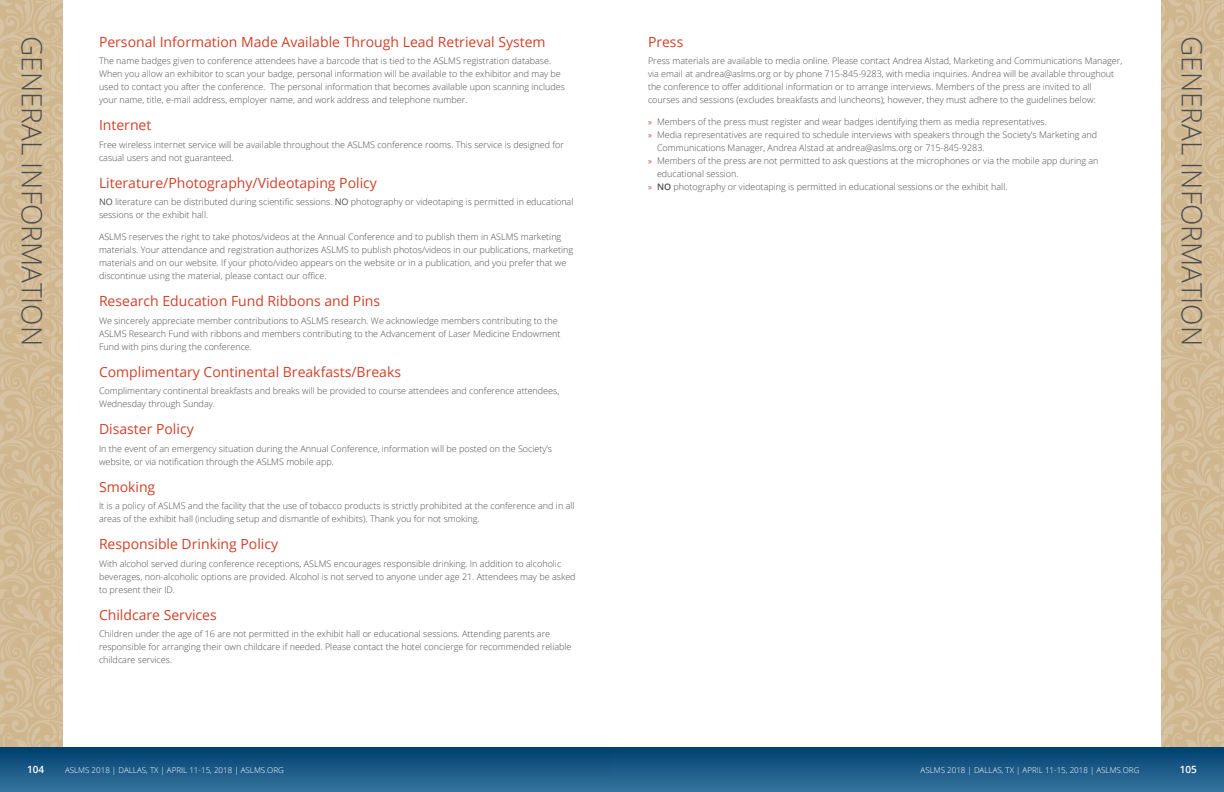
<style>
.page{position:relative;width:1224px;height:792px;background:#fff}
.page>*{position:absolute;margin:0;border:0;box-sizing:border-box;transform-origin:0 0}
.t1{font:300 28px "Open Sans";color:#4d4d4f}
.t2{font:14px "Open Sans";color:#d0412a}
.t3{font:600 10px "Open Sans";color:#fff}
.t4{font:300 9px/13px "Open Sans";color:#4d4d4f}
.t5{font:300 8px "Open Sans";color:#fff}
.s1{font-weight:400}
.s2{font-family:"Myriad Pro";font-weight:400;color:#d13d3d}
.s3{font-weight:600}
</style>
<div class="page">
<div style="left:0;top:0;width:63px;height:792px;background:linear-gradient(to right,#d2bb96,#d2bb97)"></div>
<div style="left:1161px;top:0;width:63px;height:792px;background:linear-gradient(to right,#d2bb97,#d2bb97)"></div>
<div style="left:0;top:747px;width:612px;height:45px;background:linear-gradient(to bottom,#003f6e,#3874a0)"></div>
<div style="left:612px;top:747px;width:612px;height:45px;background:linear-gradient(to bottom,#00416f,#3874a0)"></div>
<h2 class="t2" style="left:99px;top:32px;width:448px">Personal Information Made Available Through Lead Retrieval System</h2>
<p class="t4" style="left:99px;top:54px;width:467px">The name badges given to conference attendees have a barcode that is tied to the ASLMS registration database.<br>When you allow an exhibitor to scan your badge, personal information will be available to the exhibitor and may be used to contact you after the conference. The personal information that becomes available upon scanning includes your name, title, e-mail address, employer name, and work address and telephone number.</p>
<h2 class="t2" style="left:99px;top:116px;width:54px">Internet</h2>
<p class="t4" style="left:99px;top:138px;width:467px">Free wireless internet service will be available throughout the ASLMS conference rooms. This service is designed for casual users and not guaranteed.</p>
<h2 class="t2" style="left:99px;top:173px;width:279px">Literature/Photography/Videotaping Policy</h2>
<p class="t4" style="left:99px;top:195px;width:476px"><span class="s1">NO</span> literature can be distributed during scientific sessions. <span class="s1">NO</span> photography or videotaping is permitted in educational sessions or the exhibit hall.</p>
<p class="t4" style="left:99px;top:230px;width:476px">ASLMS reserves the right to take photos/videos at the Annual Conference and to publish them in ASLMS marketing materials. Your attendance and registration authorizes ASLMS to publish photos/videos in our publications, marketing materials and on our website. If your photo/video appears on the website or in a publication, and you prefer that we discontinue using the material, please contact our office.</p>
<h2 class="t2" style="left:99px;top:292px;width:283px">Research Education Fund Ribbons and Pins</h2>
<p class="t4" style="left:99px;top:314px;width:463px">We sincerely appreciate member contributions to ASLMS research. We acknowledge members contributing to the<br>ASLMS Research Fund with ribbons and members contributing to the Advancement of Laser Medicine Endowment<br>Fund with pins during the conference.</p>
<h2 class="t2" style="left:99px;top:362px;width:304px">Complimentary Continental Breakfasts/Breaks</h2>
<p class="t4" style="left:99px;top:384px;width:462px">Complimentary continental breakfasts and breaks will be provided to course attendees and conference attendees,<br>Wednesday through Sunday.</p>
<h2 class="t2" style="left:99px;top:420px;width:96px">Disaster Policy</h2>
<p class="t4" style="left:99px;top:442px;width:455px">In the event of an emergency situation during the Annual Conference, information will be posted on the Society’s website, or via notification through the ASLMS mobile app.</p>
<h2 class="t2" style="left:99px;top:477px;width:58px">Smoking</h2>
<p class="t4" style="left:99px;top:499px;width:477px">It is a policy of ASLMS and the facility that the use of tobacco products is strictly prohibited at the conference and in all areas of the exhibit hall (including setup and dismantle of exhibits). Thank you for not smoking.</p>
<h2 class="t2" style="left:99px;top:535px;width:181px">Responsible Drinking Policy</h2>
<p class="t4" style="left:99px;top:557px;width:478px">With alcohol served during conference receptions, ASLMS encourages responsible drinking. In addition to alcoholic beverages, non-alcoholic options are provided. Alcohol is not served to anyone under age 21. Attendees may be asked to present their ID.</p>
<h2 class="t2" style="left:99px;top:605px;width:119px">Childcare Services</h2>
<p class="t4" style="left:99px;top:627px;width:474px">Children under the age of 16 are not permitted in the exhibit hall or educational sessions. Attending parents are responsible for arranging their own childcare if needed. Please contact the hotel concierge for recommended reliable childcare services.</p>
<h2 class="t2" style="left:648px;top:32px;width:37px">Press</h2>
<p class="t4" style="left:648px;top:54px;width:476px">Press materials are available to media online. Please contact Andrea Alstad, Marketing and Communications Manager, via email at andrea@aslms.org or by phone 715-845-9283, with media inquiries. Andrea will be available throughout the conference to offer additional information or to arrange interviews. Members of the press are invited to all courses and sessions (excludes breakfasts and luncheons); however, they must adhere to the guidelines below:</p>
<p class="t4" style="left:648px;top:115px;width:400px"><span class="s2">»</span> Members of the press must register and wear badges identifying them as media representatives.</p>
<p class="t4" style="left:648px;top:128px;width:451px"><span class="s2">»</span> Media representatives are required to schedule interviews with speakers through the Society’s Marketing and</p>
<p class="t4" style="left:657px;top:141px;width:329px">Communications Manager, Andrea Alstad at andrea@aslms.org or 715-845-9283.</p>
<p class="t4" style="left:648px;top:154px;width:452px"><span class="s2">»</span> Members of the press are not permitted to ask questions at the microphones or via the mobile app during an</p>
<p class="t4" style="left:657px;top:167px;width:83px">educational session.</p>
<p class="t4" style="left:648px;top:180px;width:361px"><span class="s2">»</span> <span class="s3">NO</span> photography or videotaping is permitted in educational sessions or the exhibit hall.</p>
<h1 class="t1" style="left:51px;top:36px;width:312px;rotate:90deg">GENERAL INFORMATION</h1>
<h1 class="t1" style="left:1211px;top:36px;width:312px;rotate:90deg">GENERAL INFORMATION</h1>
<p class="t3" style="left:27px;top:762px;width:19px">104</p>
<p class="t5" style="left:65px;top:764px;width:220px">ASLMS 2018 | DALLAS, TX | APRIL 11-15, 2018 | ASLMS.ORG</p>
<p class="t5" style="left:921px;top:764px;width:220px">ASLMS 2018 | DALLAS, TX | APRIL 11-15, 2018 | ASLMS.ORG</p>
<p class="t3" style="left:1180px;top:762px;width:19px">105</p>
</div>
